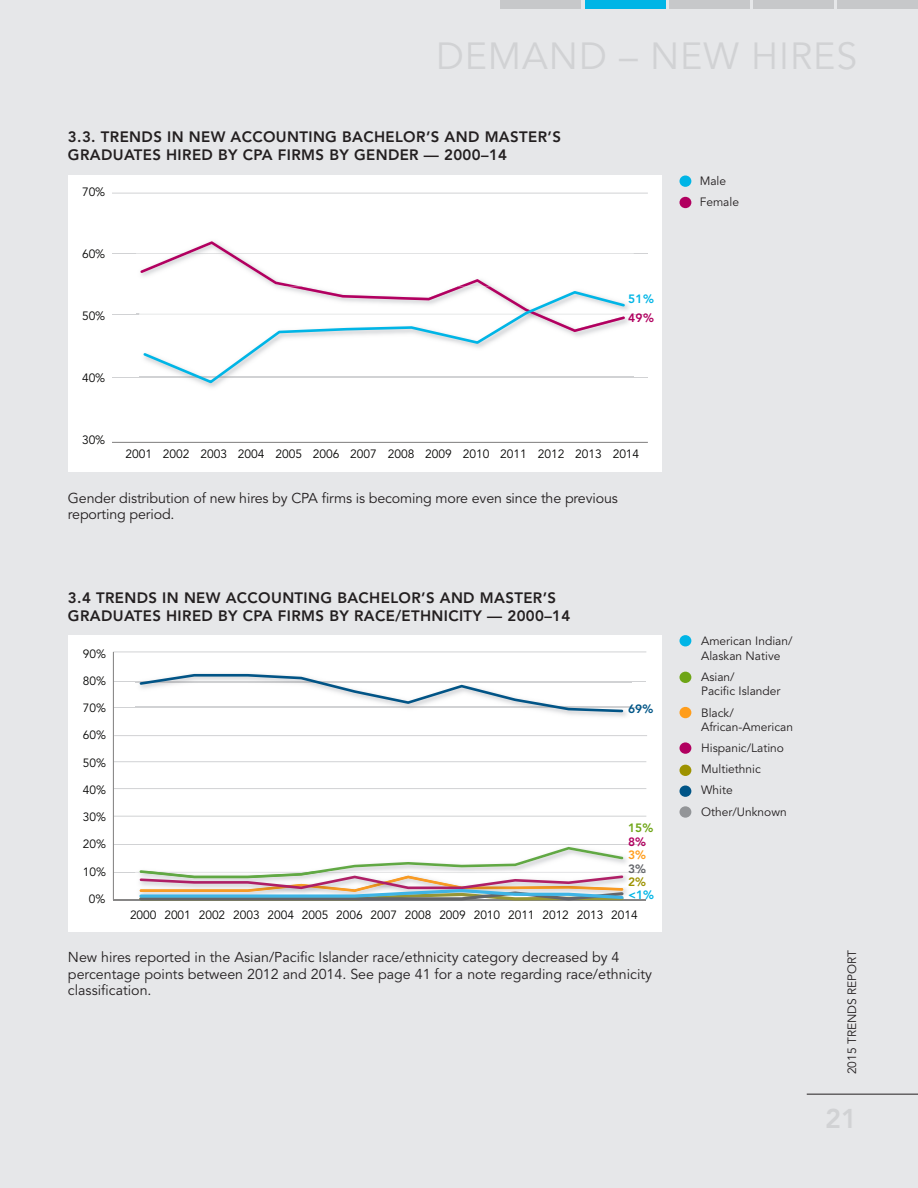
<style>
.page{position:relative;width:918px;height:1188px;background:#e6e7e9}
.page>*{position:absolute;margin:0;border:0;box-sizing:border-box;transform-origin:0 0}
.Top_RIGHT__Section_H{font:37.5px "Avenir LT Pro";letter-spacing:.025em;color:#d1d2d4}
.t1{font:800 27px "Avenir LT Pro";color:#d1d2d4}
.Chart_Titles{font:800 15px/18px "Avenir LT Pro";letter-spacing:.025em;color:#231f20}
.Chart_description{font:14.25px/16.5px "Avenir LT Pro";color:#231f20}
.Chart_Titles-2{font:12px/14.4px "Avenir LT Pro";color:#231f20}
.t2{font:12px "Avenir LT Std";color:#050504}
.t3{font:12px "Avenir LT Pro";letter-spacing:.005em;color:#050504}
.Chart_Titles-3{font:800 12px "Avenir LT Pro";color:#00b5e6}
.Chart_Titles-4{font:800 12px "Avenir LT Pro";color:#b10060}
.Chart_Titles-5{font:800 12px "Avenir LT Pro";color:#005587}
.Chart_Titles-6{font:800 12px "Avenir LT Pro";color:#6ea516}
.Chart_Titles-7{font:800 12px "Avenir LT Pro";color:#ff9d1b}
.Chart_Titles-8{font:800 12px "Avenir LT Pro";color:#63656a}
.Chart_Titles-9{font:800 12px "Avenir LT Pro";color:#9d9200}
.s1{font-family:"Avenir LT Pro"}
</style>
<div class="page">
<hr style="left:807px;top:1094px;width:111px;height:1px;background:#231f20">
<div style="left:68px;top:176px;width:594px;height:296px;background:#fff"></div>
<hr style="left:112px;top:193px;width:536px;height:1px;background:#d1d2d4">
<hr style="left:112px;top:253px;width:536px;height:1px;background:#d1d2d4">
<hr style="left:112px;top:314px;width:536px;height:1px;background:#d1d2d4">
<hr style="left:112px;top:377px;width:536px;height:1px;background:#d1d2d4">
<hr style="left:112px;top:442px;width:536px;height:1px;background:#878686">
<img style="left:136px;top:253px;width:498px;height:1px">
<svg style="left:140px;top:241px;width:485px;height:46px"></svg>
<img style="left:288px;top:287px;width:211px;height:3px">
<svg style="left:141px;top:290px;width:486px;height:95px"></svg>
<div style="left:500px;top:0;width:81px;height:9px;background:#c7c8ca"></div>
<div style="left:585px;top:0;width:81px;height:9px;background:#00b5e6"></div>
<div style="left:669px;top:0;width:81px;height:9px;background:#c7c8ca"></div>
<div style="left:753px;top:0;width:81px;height:9px;background:#c7c8ca"></div>
<div style="left:837px;top:0;width:81px;height:9px;background:#c7c8ca"></div>
<div style="left:679px;top:176px;width:12px;height:11px;background:#00b5e6;border-radius:50%"></div>
<div style="left:679px;top:197px;width:12px;height:11px;background:#b10060;border-radius:50%"></div>
<div style="left:68px;top:635px;width:594px;height:297px;background:#fff"></div>
<hr style="left:113px;top:652px;width:533px;height:1px;background:#d1d2d4">
<hr style="left:113px;top:682px;width:533px;height:1px;background:#d1d2d4">
<hr style="left:113px;top:707px;width:533px;height:1px;background:#d1d2d4">
<hr style="left:114px;top:735px;width:533px;height:1px;background:#d1d2d4">
<hr style="left:113px;top:761px;width:533px;height:1px;background:#d1d2d4">
<hr style="left:113px;top:788px;width:533px;height:1px;background:#d1d2d4">
<hr style="left:113px;top:816px;width:533px;height:1px;background:#d1d2d4">
<hr style="left:113px;top:844px;width:533px;height:1px;background:#d1d2d4">
<hr style="left:113px;top:872px;width:533px;height:1px;background:#d1d2d4">
<hr style="left:113px;top:652px;width:1px;height:248px;background:#878686">
<hr style="left:113px;top:899px;width:533px;height:1px;background:#878686">
<svg style="left:138px;top:673px;width:487px;height:41px"></svg>
<svg style="left:138px;top:847px;width:487px;height:54px"></svg>
<div style="left:679px;top:635px;width:12px;height:11px;background:#00b5e6;border-radius:50%"></div>
<div style="left:679px;top:672px;width:12px;height:11px;background:#6ea516;border-radius:50%"></div>
<div style="left:679px;top:707px;width:12px;height:11px;background:#ff9d1b;border-radius:50%"></div>
<div style="left:679px;top:742px;width:12px;height:12px;background:#b10060;border-radius:50%"></div>
<div style="left:679px;top:765px;width:12px;height:11px;background:#9d9200;border-radius:50%"></div>
<div style="left:679px;top:786px;width:12px;height:11px;background:#005587;border-radius:50%"></div>
<div style="left:679px;top:806px;width:12px;height:12px;background:#939598;border-radius:50%"></div>
<p class="Top_RIGHT__Section_H" style="left:436px;top:34px;width:423px">DEMAND – NEW HIRES</p>
<p class="Chart_Titles" style="left:68px;top:128px;width:494px">3.3. TRENDS IN NEW ACCOUNTING BACHELOR’S AND MASTER’S<br>GRADUATES HIRED BY CPA FIRMS BY GENDER — 2000–14</p>
<p class="t3" style="left:82px;top:185px;width:25px">70%</p>
<p class="t3" style="left:82px;top:247px;width:25px">60%</p>
<p class="t3" style="left:82px;top:309px;width:25px">50%</p>
<p class="t3" style="left:82px;top:371px;width:25px">40%</p>
<p class="t3" style="left:82px;top:433px;width:25px">30%</p>
<p class="Chart_Titles-3" style="left:628px;top:292px;width:27px">51%</p>
<p class="Chart_Titles-4" style="left:628px;top:310px;width:27px">49%</p>
<p class="t2" style="left:125px;top:447px;width:515px"><span class="s1">2001</span> 2002 2003 2004 2005 2006 2007 2008 2009 2010 2011 2012 2013 <span class="s1">2014</span></p>
<p class="Chart_description" style="left:68px;top:490px;width:551px">Gender distribution of new hires by CPA firms is becoming more even since the previous reporting period.</p>
<p class="Chart_Titles" style="left:68px;top:589px;width:504px">3.4 TRENDS IN NEW ACCOUNTING BACHELOR’S AND MASTER’S<br>GRADUATES HIRED BY CPA FIRMS BY RACE/ETHNICITY — 2000–14</p>
<p class="t3" style="left:83px;top:646px;width:25px">90%</p>
<p class="t3" style="left:83px;top:674px;width:25px">80%</p>
<p class="t3" style="left:83px;top:701px;width:25px">70%</p>
<p class="t3" style="left:83px;top:728px;width:25px">60%</p>
<p class="t3" style="left:83px;top:755px;width:25px">50%</p>
<p class="t3" style="left:83px;top:783px;width:25px">40%</p>
<p class="t3" style="left:83px;top:810px;width:25px">30%</p>
<p class="t3" style="left:83px;top:837px;width:25px">20%</p>
<p class="t3" style="left:83px;top:864px;width:25px">10%</p>
<p class="t3" style="left:89px;top:892px;width:18px">0%</p>
<p class="Chart_Titles-5" style="left:628px;top:702px;width:27px">69%</p>
<p class="Chart_Titles-6" style="left:628px;top:821px;width:27px">15%</p>
<p class="Chart_Titles-7" style="left:628px;top:848px;width:19px">3%</p>
<p class="Chart_Titles-8" style="left:628px;top:861px;width:19px">3%</p>
<p class="Chart_Titles-9" style="left:628px;top:875px;width:19px">2%</p>
<p class="Chart_Titles-3" style="left:628px;top:888px;width:27px">&lt;1%</p>
<p class="Chart_Titles-4" style="left:628px;top:835px;width:19px">8%</p>
<p class="t2" style="left:130px;top:908px;width:509px"><span class="s1">2000</span> 2001 2002 2003 2004 2005 2006 2007 2008 2009 2010 2011 2012 2013 <span class="s1">2014</span></p>
<p class="Chart_description" style="left:68px;top:949px;width:586px">New hires reported in the Asian/Pacific Islander race/ethnicity category decreased by 4 percentage points between 2012 and 2014. See page 41 for a note regarding race/ethnicity classification.</p>
<p class="Chart_Titles-2" style="left:700px;top:173px;width:28px">Male</p>
<p class="Chart_Titles-2" style="left:700px;top:195px;width:41px">Female</p>
<p class="Chart_Titles-2" style="left:701px;top:634px;width:93px">American Indian/<br>Alaskan Native</p>
<p class="Chart_Titles-2" style="left:701px;top:670px;width:81px">Asian/<br>Pacific Islander</p>
<p class="Chart_Titles-2" style="left:701px;top:705px;width:94px">Black/<br>African-American</p>
<p class="Chart_Titles-2" style="left:701px;top:741px;width:84px">Hispanic/Latino</p>
<p class="Chart_Titles-2" style="left:701px;top:762px;width:61px">Multiethnic</p>
<p class="Chart_Titles-2" style="left:701px;top:783px;width:33px">White</p>
<p class="Chart_Titles-2" style="left:701px;top:804px;width:87px">Other/Unknown</p>
<p class="Chart_Titles-2" style="left:845px;top:1074px;width:126px;rotate:-90deg">2015 TRENDS REPORT</p>
<h2 class="t1" style="left:825px;top:1103px;width:33px">21</h2>
</div>
